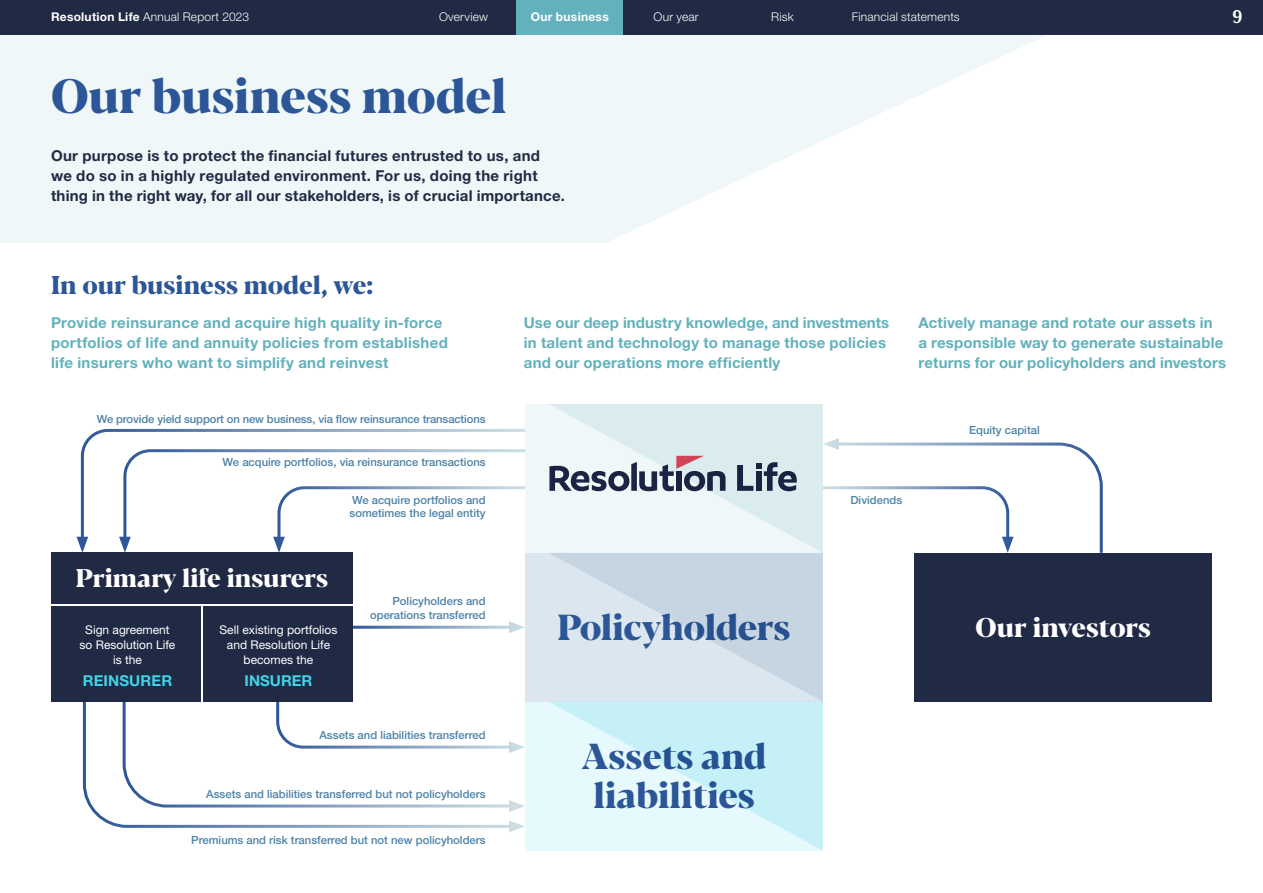
<style>
.page{position:relative;width:1263px;height:893px;background:#fff}
.page>*{position:absolute;margin:0;border:0;box-sizing:border-box;transform-origin:0 0}
.h1_BlackerPro_32{font:700 expanded 48px "Blacker Pro Dis";letter-spacing:-.005em;color:#2c5697}
.t1{font:700 expanded 36px/39px "Blacker Pro Dis";color:#2c5697;text-align:center}
.t2{font:700 expanded 27px "Blacker Pro Dis";color:#fff}
.h3_BlackerPro_17{font:700 expanded 25.5px "Blacker Pro Dis";color:#2c5697}
.t3{font:700 expanded 25.5px "Blacker Pro Dis";color:#fff}
.t4{font:700 18px "Noto Serif";color:#fff}
.t_intro_H75_10{font:700 15px/20.2px "Helvetica Neue LT Pro";letter-spacing:.015em;color:#63b1bc}
.t_intro_H75_10-2{font:700 15px/20.2px "Helvetica Neue LT Pro";letter-spacing:.02em;color:#202a44}
.t5{font:700 15px "Helvetica Neue LT Pro";letter-spacing:.01em;color:#44d2e6}
.t6{font:12px/15px "Helvetica Neue LT Pro";color:#fff;text-align:center}
.t7{font:300 12px "Helvetica Neue LT Pro";letter-spacing:.015em;color:#fff}
.t8{font:700 12px "Helvetica Neue LT Pro";letter-spacing:.025em;color:#fff}
.t9{font:500 11.25px/13.5px "Helvetica Neue LT Pro";color:#4c82a8}
.s1{font-weight:700}
</style>
<div class="page">
<svg style="left:632px;top:850px;width:191px;height:1px"></svg>
<svg style="left:0;top:242px;width:315px;height:1px"></svg>
<svg style="left:316px;top:242px;width:292px;height:1px"></svg>
<svg style="left:1049px;top:34px;width:214px;height:1px"></svg>
<svg style="left:82px;top:702px;width:436px;height:126px"></svg>
<svg style="left:509px;top:820px;width:16px;height:12px"></svg>
<div style="left:51px;top:606px;width:150px;height:96px;background:#202a44"></div>
<div style="left:203px;top:606px;width:150px;height:96px;background:#202a44"></div>
<svg style="left:607px;top:34px;width:442px;height:208px;fill:#f5fafa"></svg>
<div style="left:0;top:34px;width:607px;height:208px;background:#eff7f8"></div>
<div style="left:525px;top:404px;width:298px;height:149px;background:#eff7f8"></div>
<div style="left:525px;top:553px;width:298px;height:149px;background:#dbe6ee"></div>
<div style="left:525px;top:702px;width:298px;height:148px;background:#e6f9fc"></div>
<svg style="left:509px;top:621px;width:16px;height:12px"></svg>
<svg style="left:119px;top:545px;width:234px;height:8px"></svg>
<svg style="left:79px;top:428px;width:446px;height:117px"></svg>
<svg style="left:77px;top:537px;width:11px;height:16px"></svg>
<div style="left:914px;top:553px;width:298px;height:149px;background:#202a44"></div>
<div style="left:51px;top:553px;width:302px;height:51px;background:#202a44"></div>
<svg style="left:549px;top:404px;width:554px;height:446px"></svg>
<div style="left:0;top:0;width:1263px;height:34px;background:#202a44"></div>
<div style="left:517px;top:0;width:106px;height:34px;background:#63b1bc"></div>
<p class="t7" style="left:51px;top:10px;width:200px"><span class="s1">Resolution Life</span> Annual Report 2023</p>
<p class="t7" style="left:439px;top:10px;width:50px">Overview</p>
<p class="t8" style="left:531px;top:10px;width:79px">Our business</p>
<p class="t7" style="left:653px;top:10px;width:47px">Our year</p>
<p class="t7" style="left:771px;top:10px;width:24px">Risk</p>
<p class="t7" style="left:852px;top:10px;width:109px">Financial statements</p>
<p class="t4" style="left:1232px;top:4px;width:12px">9</p>
<p class="h1_BlackerPro_32" style="left:51px;top:61px;width:457px">Our business model</p>
<p class="t_intro_H75_10-2" style="left:51px;top:145px;width:515px">Our purpose is to protect the financial futures entrusted to us, and<br>we do so in a highly regulated environment. For us, doing the right thing in the right way, for all our stakeholders, is of crucial importance.</p>
<p class="h3_BlackerPro_17" style="left:51px;top:267px;width:324px">In our business model, we:</p>
<p class="t_intro_H75_10" style="left:51px;top:312px;width:398px">Provide reinsurance and acquire high quality in-force portfolios of life and annuity policies from established life insurers who want to simplify and reinvest</p>
<p class="t_intro_H75_10" style="left:524px;top:312px;width:367px">Use our deep industry knowledge, and investments in talent and technology to manage those policies and our operations more efficiently</p>
<p class="t_intro_H75_10" style="left:918px;top:312px;width:309px">Actively manage and rotate our assets in<br>a responsible way to generate sustainable returns for our policyholders and investors</p>
<p class="t9" style="left:97px;top:412px;width:390px">We provide yield support on new business, via flow reinsurance transactions</p>
<p class="t9" style="left:223px;top:455px;width:265px">We acquire portfolios, via reinsurance transactions</p>
<p class="t9" style="left:349px;top:493px;width:138px">We acquire portfolios and sometimes the legal entity</p>
<p class="t9" style="left:850px;top:493px;width:53px">Dividends</p>
<p class="t9" style="left:969px;top:423px;width:72px">Equity capital</p>
<p class="t3" style="left:76px;top:559px;width:254px">Primary life insurers</p>
<p class="t6" style="left:80px;top:622px;width:97px">Sign agreement so Resolution Life is the</p>
<p class="t5" style="left:83px;top:671px;width:91px">REINSURER</p>
<p class="t6" style="left:220px;top:622px;width:119px">Sell existing portfolios and Resolution Life becomes the</p>
<p class="t5" style="left:245px;top:671px;width:69px">INSURER</p>
<p class="t9" style="left:370px;top:594px;width:117px;text-align:right">Policyholders and operations transferred</p>
<p class="t9" style="left:319px;top:728px;width:168px">Assets and liabilities transferred</p>
<p class="t9" style="left:206px;top:787px;width:281px">Assets and liabilities transferred but not policyholders</p>
<p class="t9" style="left:191px;top:833px;width:296px">Premiums and risk transferred but not new policyholders</p>
<p class="t1" style="left:557px;top:605px;width:234px">Policyholders</p>
<p class="t1" style="left:581px;top:734px;width:187px">Assets and liabilities</p>
<p class="t2" style="left:975px;top:607px;width:177px">Our investors</p>
</div>
